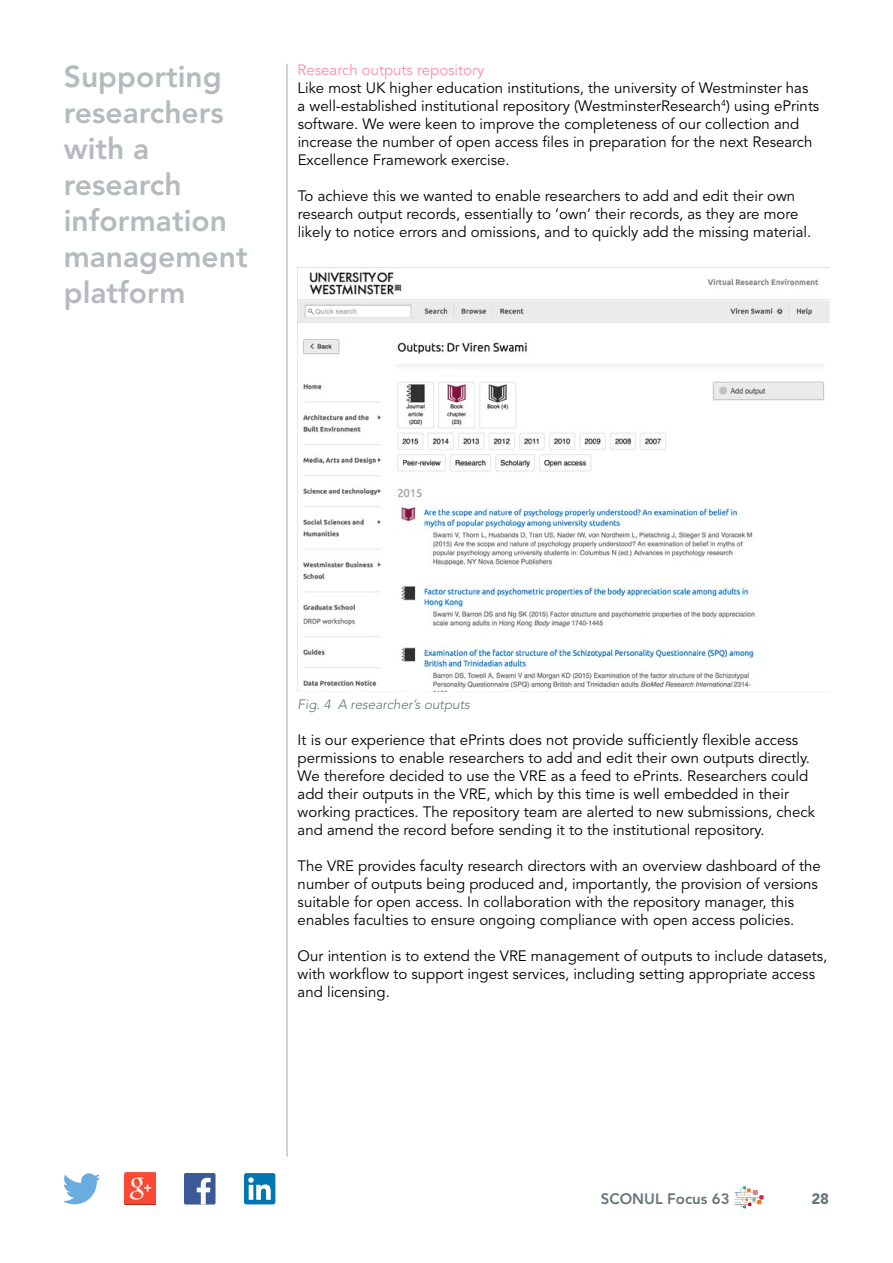
<style>
.page{position:relative;width:893px;height:1263px;background:#fff}
.page>*{position:absolute;margin:0;border:0;box-sizing:border-box;transform-origin:0 0}
.t1{font:800 30px/36px "Avenir";color:#b4babe}
.t2{font:15px/18px "Avenir";color:#000}
.t3{font:15px "Avenir";color:#ff8da7}
.t4{font:800 15px "Avenir";color:#66747c}
.t5{font:900 15px "Avenir";color:#66747c}
.t6{font:italic 300 13.5px "Avenir";color:#66747c}
</style>
<div class="page">
<svg style="left:64px;top:1173px;width:35px;height:31px"></svg>
<img style="left:124px;top:1173px;width:32px;height:32px">
<div style="left:184px;top:1173px;width:32px;height:31px;background:#3b5897;border-radius:2px"></div>
<svg style="left:197px;top:1178px;width:14px;height:26px"></svg>
<div style="left:244px;top:1173px;width:31px;height:31px;background:#0076b3;border-radius:2px"></div>
<svg style="left:248px;top:1177px;width:23px;height:23px"></svg>
<hr style="left:287px;top:64px;width:1px;height:1093px;background:#a2a2a6">
<svg style="left:734px;top:1186px;width:30px;height:22px"></svg>
<img style="left:298px;top:267px;width:531px;height:424px">
<h1 class="t1" style="left:64px;top:58px;width:185px">Supporting researchers with a research information management platform</h1>
<p class="t3" style="left:298px;top:61px;width:188px">Research outputs repository</p>
<p class="t2" style="left:298px;top:79px;width:523px">Like most UK higher education institutions, the university of Westminster has a well-established institutional repository (WestminsterResearch<sup>4</sup>) using ePrints software. We were keen to improve the completeness of our collection and increase the number of open access files in preparation for the next Research Excellence Framework exercise.</p>
<p class="t2" style="left:298px;top:187px;width:515px">To achieve this we wanted to enable researchers to add and edit their own research output records, essentially to ‘own’ their records, as they are more likely to notice errors and omissions, and to quickly add the missing material.</p>
<p class="t6" style="left:298px;top:696px;width:174px">Fig. 4 A researcher’s outputs</p>
<p class="t2" style="left:298px;top:731px;width:519px">It is our experience that ePrints does not provide sufficiently flexible access permissions to enable researchers to add and edit their own outputs directly.<br>We therefore decided to use the VRE as a feed to ePrints. Researchers could add their outputs in the VRE, which by this time is well embedded in their working practices. The repository team are alerted to new submissions, check and amend the record before sending it to the institutional repository.</p>
<p class="t2" style="left:298px;top:857px;width:525px">The VRE provides faculty research directors with an overview dashboard of the number of outputs being produced and, importantly, the provision of versions suitable for open access. In collaboration with the repository manager, this enables faculties to ensure ongoing compliance with open access policies.</p>
<p class="t2" style="left:298px;top:947px;width:531px">Our intention is to extend the VRE management of outputs to include datasets, with workflow to support ingest services, including setting appropriate access and licensing.</p>
<p class="t4" style="left:601px;top:1190px;width:130px">SCONUL Focus 63</p>
<p class="t5" style="left:811px;top:1190px;width:19px">28</p>
</div>
